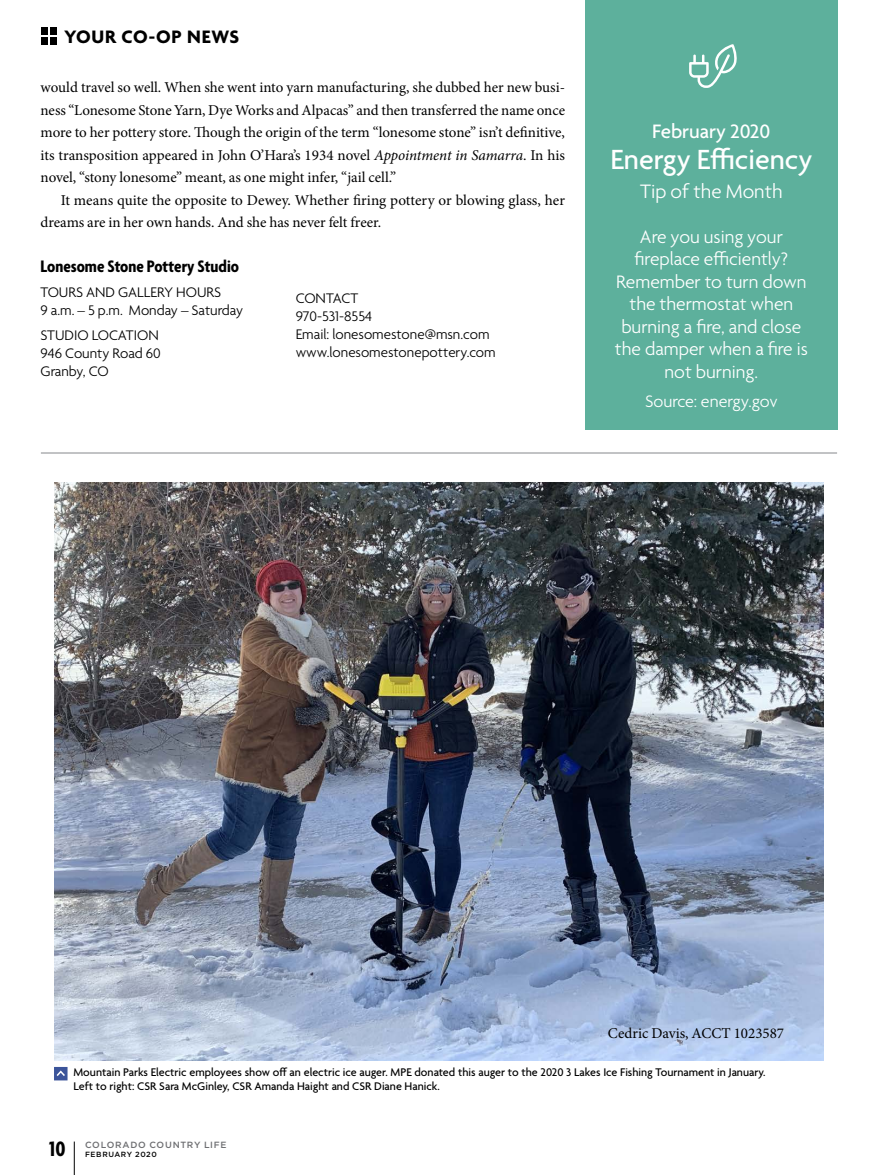
<style>
.page{position:relative;width:878px;height:1175px;background:#fff}
.page>*{position:absolute;margin:0;border:0;box-sizing:border-box;transform-origin:0 0}
.t1{font:500 30px "Agenda";color:#fff}
.t2{font:700 condensed 22.5px "Agenda";color:#000}
.t3{font:300 21px "Agenda";color:#fff}
.t4{font:500 21px "Agenda";color:#fff}
.t5{font:300 19.5px/22.5px "Agenda";color:#fff;text-align:center}
.t6{font:700 19.5px "Agenda";letter-spacing:.03em;color:#000}
.t7{font:700 condensed 18px "Agenda";color:#000}
.t8{font:300 18px "Agenda";color:#fff}
.t9{font:15px/22.5px "Minion Pro";color:#000;text-align:justify}
.t10{font:300 15px/18px "Agenda";color:#000}
.t11{font:500 12px/14.4px "Agenda";color:#000}
.t12{font:500 9px "Gotham HTF";letter-spacing:.075em;color:#6d6e71}
.t13{font:500 7.5px "Gotham HTF";letter-spacing:.075em;color:#000}
.s1{font-style:italic}
</style>
<div class="page">
<img style="left:54px;top:483px;width:769px;height:577px">
<div style="left:585px;top:0;width:252px;height:430px;background:#5db09c"></div>
<hr style="left:41px;top:452px;width:796px;height:1px;background:#939598">
<svg style="left:689px;top:44px;width:48px;height:44px"></svg>
<svg style="left:54px;top:1067px;width:14px;height:13px"></svg>
<hr style="left:74px;top:1141px;width:1px;height:33px;background:#000">
<div style="left:50px;top:37px;width:7px;height:7px;background:#000"></div>
<div style="left:50px;top:28px;width:7px;height:7px;background:#000"></div>
<div style="left:41px;top:37px;width:7px;height:7px;background:#000"></div>
<div style="left:41px;top:28px;width:7px;height:7px;background:#000"></div>
<h3 class="t6" style="left:64px;top:26px;width:176px">YOUR CO-OP NEWS</h3>
<p class="t9" style="left:40px;top:76px;width:526px">would travel so well. When she went into yarn manufacturing, she dubbed her new busi&shy;ness “Lonesome Stone Yarn, Dye Works and Alpacas” and then transferred the name once more to her pottery store. Though the origin of the term “lonesome stone” isn’t definitive, its transposition appeared in John O’Hara’s 1934 novel <span class="s1">Appointment in Samarra</span>. In his novel, “stony lonesome” meant, as one might infer, “jail cell.”</p>
<p class="t9" style="left:40px;top:189px;width:526px;text-indent:20px">It means quite the opposite to Dewey. Whether firing pottery or blowing glass, her dreams are in her own hands. And she has never felt freer.</p>
<p class="t7" style="left:40px;top:257px;width:200px">Lonesome Stone Pottery Studio</p>
<p class="t10" style="left:40px;top:284px;width:204px">TOURS AND GALLERY HOURS<br>9 a.m. – 5 p.m. Monday – Saturday</p>
<p class="t10" style="left:40px;top:327px;width:122px">STUDIO LOCATION<br>946 County Road 60<br>Granby, CO</p>
<p class="t10" style="left:296px;top:290px;width:201px">CONTACT<br>970-531-8554<br>Email: lonesomestone@msn.com www.lonesomestonepottery.com</p>
<h3 class="t4" style="left:652px;top:120px;width:120px">February 2020</h3>
<h1 class="t1" style="left:610px;top:144px;width:203px">Energy Efficiency</h1>
<h3 class="t3" style="left:640px;top:180px;width:144px">Tip of the Month</h3>
<h3 class="t5" style="left:615px;top:227px;width:194px">Are you using your fireplace efficiently?<br>Remember to turn down the thermostat when burning a fire, and close the damper when a fire is not burning.</h3>
<p class="t8" style="left:645px;top:392px;width:134px">Source: energy.gov</p>
<p class="t9" style="left:608px;top:1021px;width:178px">Cedric Davis, ACCT 1023587</p>
<p class="t11" style="left:73px;top:1065px;width:693px">Mountain Parks Electric employees show off an electric ice auger. MPE donated this auger to the 2020 3 Lakes Ice Fishing Tournament in January.<br>Left to right: CSR Sara McGinley, CSR Amanda Haight and CSR Diane Hanick.</p>
<h2 class="t2" style="left:49px;top:1136px;width:18px">10</h2>
<p class="t12" style="left:85px;top:1140px;width:143px">COLORADO COUNTRY LIFE</p>
<p class="t13" style="left:85px;top:1150px;width:73px">FEBRUARY 2020</p>
</div>
